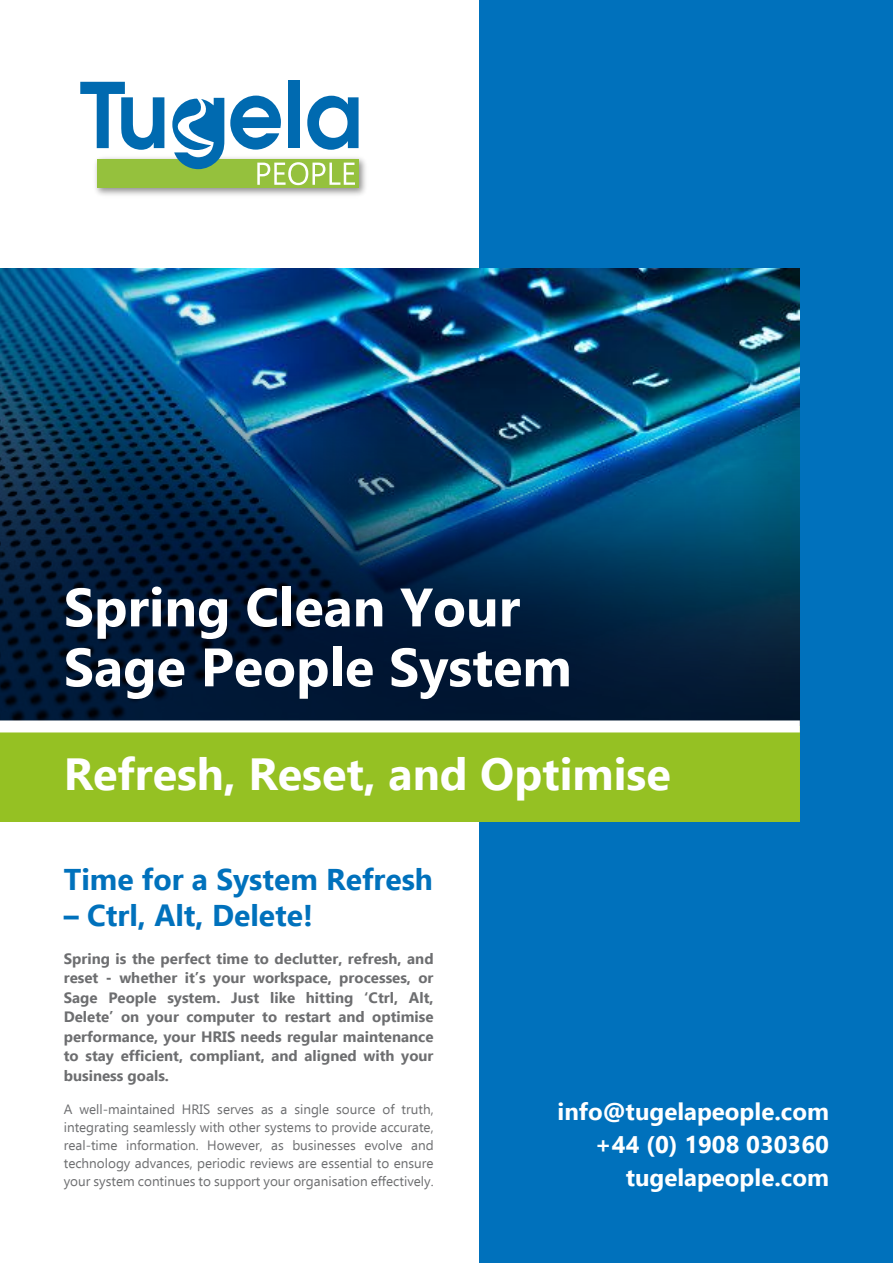
<style>
.page{position:relative;width:893px;height:1263px;background:#fff}
.page>*{position:absolute;margin:0;border:0;box-sizing:border-box;transform-origin:0 0}
.t1{font:700 54px/60px "Ebrima";color:#fff}
.t2{font:700 45px "Ebrima";color:#fff}
.t3{font:700 30px "Ebrima";color:#0071bc}
.t4{font:700 24px/33px "Ebrima";color:#fff;text-align:right}
.t5{font:700 15px/19.5px "Ebrima";color:#6d6e70;text-align:justify}
.t6{font:13.5px/18px "Ebrima";color:#6d6e70;text-align:justify}
</style>
<div class="page">
<div style="left:479px;top:0;width:414px;height:1263px;background:#0071bc"></div>
<img style="left:0;top:269px;width:800px;height:457px">
<div style="left:0;top:726px;width:800px;height:95px;background:#95c123"></div>
<div style="left:0;top:720px;width:794px;height:12px;background:#fff"></div>
<img style="left:95px;top:157px;width:271px;height:38px">
<div style="left:97px;top:159px;width:261px;height:29px;background:#95c13d"></div>
<svg style="left:257px;top:162px;width:98px;height:23px"></svg>
<svg style="left:80px;top:82px;width:84px;height:68px"></svg>
<svg style="left:230px;top:96px;width:51px;height:54px"></svg>
<svg style="left:307px;top:96px;width:52px;height:54px"></svg>
<div style="left:289px;top:80px;width:11px;height:68px;background:#006ab0"></div>
<svg style="left:172px;top:98px;width:52px;height:71px"></svg>
<h1 class="t1" style="left:64px;top:583px;width:510px">Spring Clean Your<br>Sage People System</h1>
<h2 class="t2" style="left:64px;top:756px;width:608px">Refresh, Reset, and Optimise</h2>
<h3 class="t3" style="left:64px;top:868px;width:371px">Time for a System Refresh</h3>
<h3 class="t3" style="left:64px;top:904px;width:251px">– Ctrl, Alt, Delete!</h3>
<p class="t5" style="left:64px;top:950px;width:371px">Spring is the perfect time to declutter, refresh, and reset - whether it’s your workspace, processes, or Sage People system. Just like hitting ‘Ctrl, Alt, Delete’ on your computer to restart and optimise performance, your HRIS needs regular maintenance to stay efficient, compliant, and aligned with your business goals.</p>
<p class="t6" style="left:64px;top:1101px;width:371px">A well-maintained HRIS serves as a single source of truth, integrating seamlessly with other systems to provide accurate, real-time information. However, as businesses evolve and technology advances, periodic reviews are essential to ensure your system continues to support your organisation effectively.</p>
<h3 class="t4" style="left:557px;top:1097px;width:273px">info@tugelapeople.com +44 (0) 1908 030360 tugelapeople.com</h3>
</div>
